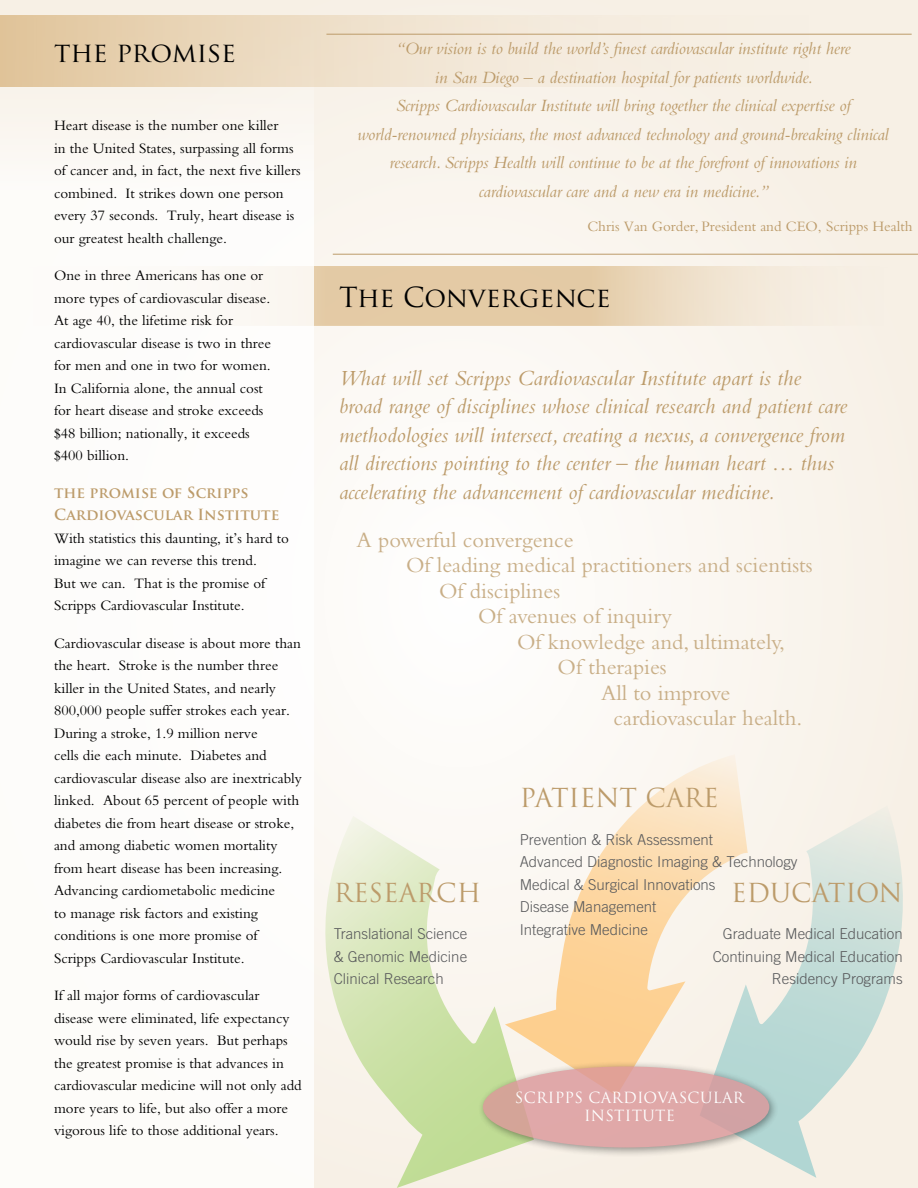
<style>
.page{position:relative;width:918px;height:1188px;background:#faf5ef}
.page>*{position:absolute;margin:0;border:0;box-sizing:border-box;transform-origin:0 0}
.t1{font:27px "Trajan Pro";color:#000}
.t2{font:25.5px "Trajan Pro";color:#bc9b6a}
.t3{font:italic 22.5px/28.5px "Bembo";color:#bc9b6a}
.t4{font:22.5px "Bembo";color:#c9af88}
.t5{font:italic 18px/28.5px "Bembo";letter-spacing:-.01em;color:#bc9b6a;text-align:center}
.t6{font:15px/22.5px "Bembo";color:#000}
.t7{font:300 15px/22.5px "Trade Gothic";color:#58595b}
.t8{font:15px "Bembo";color:#bc9b6a}
.t9{font:700 15px/22.5px "Trajan Pro";color:#bc9b6a}
.t10{font:15px/18px "Trajan Pro";letter-spacing:.02em;color:#fff;text-align:center}
</style>
<div class="page">
<svg style="left:314px;top:266px;width:574px;height:60px;fill:#e5ceab"></svg>
<div style="left:0;top:0;width:314px;height:1188px;background:#fff"></div>
<svg style="left:748px;top:811px;width:155px;height:367px"></svg>
<svg style="left:325px;top:825px;width:180px;height:363px"></svg>
<svg style="left:505px;top:758px;width:243px;height:302px"></svg>
<div style="left:0;top:15px;width:864px;height:72px;background:linear-gradient(to right,#e4cba6,#faf7f1)"></div>
<div style="left:477px;top:1060px;width:302px;height:98px;background:#000;opacity:.5"></div>
<svg style="left:483px;top:1066px;width:286px;height:82px;background:#dca6a5"></svg>
<hr style="left:326px;top:34px;width:586px;height:1px;background:#bc9b6a">
<hr style="left:333px;top:254px;width:585px;height:1px;background:#bc9b6a">
<h1 class="t1" style="left:54px;top:35px;width:183px">the promise</h1>
<p class="t6" style="left:54px;top:114px;width:248px">Heart disease is the number one killer<br>in the United States, surpassing all forms of cancer and, in fact, the next five killers combined. It strikes down one person every 37 seconds. Truly, heart disease is our greatest health challenge.</p>
<p class="t6" style="left:54px;top:264px;width:219px">One in three Americans has one or more types of cardiovascular disease.<br>At age 40, the lifetime risk for cardiovascular disease is two in three for men and one in two for women.<br>In California alone, the annual cost for heart disease and stroke exceeds $48 billion; nationally, it exceeds $400 billion.</p>
<p class="t9" style="left:54px;top:481px;width:227px">the promise of Scripps<br>Cardiovascular Institute</p>
<p class="t6" style="left:54px;top:526px;width:236px">With statistics this daunting, it’s hard to imagine we can reverse this trend.<br>But we can. That is the promise of Scripps Cardiovascular Institute.</p>
<p class="t6" style="left:54px;top:631px;width:249px">Cardiovascular disease is about more than the heart. Stroke is the number three killer in the United States, and nearly 800,000 people suffer strokes each year.<br>During a stroke, 1.9 million nerve<br>cells die each minute. Diabetes and cardiovascular disease also are inextricably linked. About 65 percent of people with diabetes die from heart disease or stroke, and among diabetic women mortality from heart disease has been increasing.<br>Advancing cardiometabolic medicine<br>to manage risk factors and existing conditions is one more promise of Scripps Cardiovascular Institute.</p>
<p class="t6" style="left:54px;top:984px;width:249px">If all major forms of cardiovascular disease were eliminated, life expectancy would rise by seven years. But perhaps the greatest promise is that advances in cardiovascular medicine will not only add more years to life, but also offer a more vigorous life to those additional years.</p>
<p class="t5" style="left:357px;top:34px;width:533px">“Our vision is to build the world’s finest cardiovascular institute right here<br>in San Diego – a destination hospital for patients worldwide.<br>Scripps Cardiovascular Institute will bring together the clinical expertise of world-renowned physicians, the most advanced technology and ground-breaking clinical research. Scripps Health will continue to be at the forefront of innovations in cardiovascular care and a new era in medicine.”</p>
<p class="t8" style="left:587px;top:218px;width:327px">Chris Van Gorder, President and CEO, Scripps Health</p>
<h1 class="t1" style="left:339px;top:280px;width:273px">The Convergence</h1>
<p class="t3" style="left:339px;top:363px;width:510px">What will set Scripps Cardiovascular Institute apart is the broad range of disciplines whose clinical research and patient care methodologies will intersect, creating a nexus, a convergence from all directions pointing to the center – the human heart … thus accelerating the advancement of cardiovascular medicine.</p>
<h3 class="t4" style="left:357px;top:527px;width:219px">A powerful convergence</h3>
<h3 class="t4" style="left:406px;top:552px;width:408px">Of leading medical practitioners and scientists</h3>
<h3 class="t4" style="left:439px;top:578px;width:123px">Of disciplines</h3>
<h3 class="t4" style="left:478px;top:603px;width:196px">Of avenues of inquiry</h3>
<h3 class="t4" style="left:517px;top:629px;width:270px">Of knowledge and, ultimately,</h3>
<h3 class="t4" style="left:558px;top:654px;width:111px">Of therapies</h3>
<h3 class="t4" style="left:601px;top:680px;width:131px">All to improve</h3>
<h3 class="t4" style="left:614px;top:705px;width:190px">cardiovascular health.</h3>
<h2 class="t2" style="left:334px;top:876px;width:149px">RESEARCH</h2>
<p class="t7" style="left:334px;top:922px;width:135px;text-align:justify">Translational Science &amp; Genomic Medicine Clinical Research</p>
<h2 class="t2" style="left:520px;top:782px;width:200px">PATIENT CARE</h2>
<p class="t7" style="left:520px;top:828px;width:279px">Prevention &amp; Risk Assessment<br>Advanced Diagnostic Imaging &amp; Technology<br>Medical &amp; Surgical Innovations<br>Disease Management<br>Integrative Medicine</p>
<h2 class="t2" style="left:731px;top:876px;width:173px">EDUCATION</h2>
<p class="t7" style="left:713px;top:922px;width:192px;text-align:right">Graduate Medical Education<br>Continuing Medical Education<br>Residency Programs</p>
<p class="t10" style="left:515px;top:1089px;width:231px">SCRIPPS CARDIOVASCULAR<br>INSTITUTE</p>
</div>
